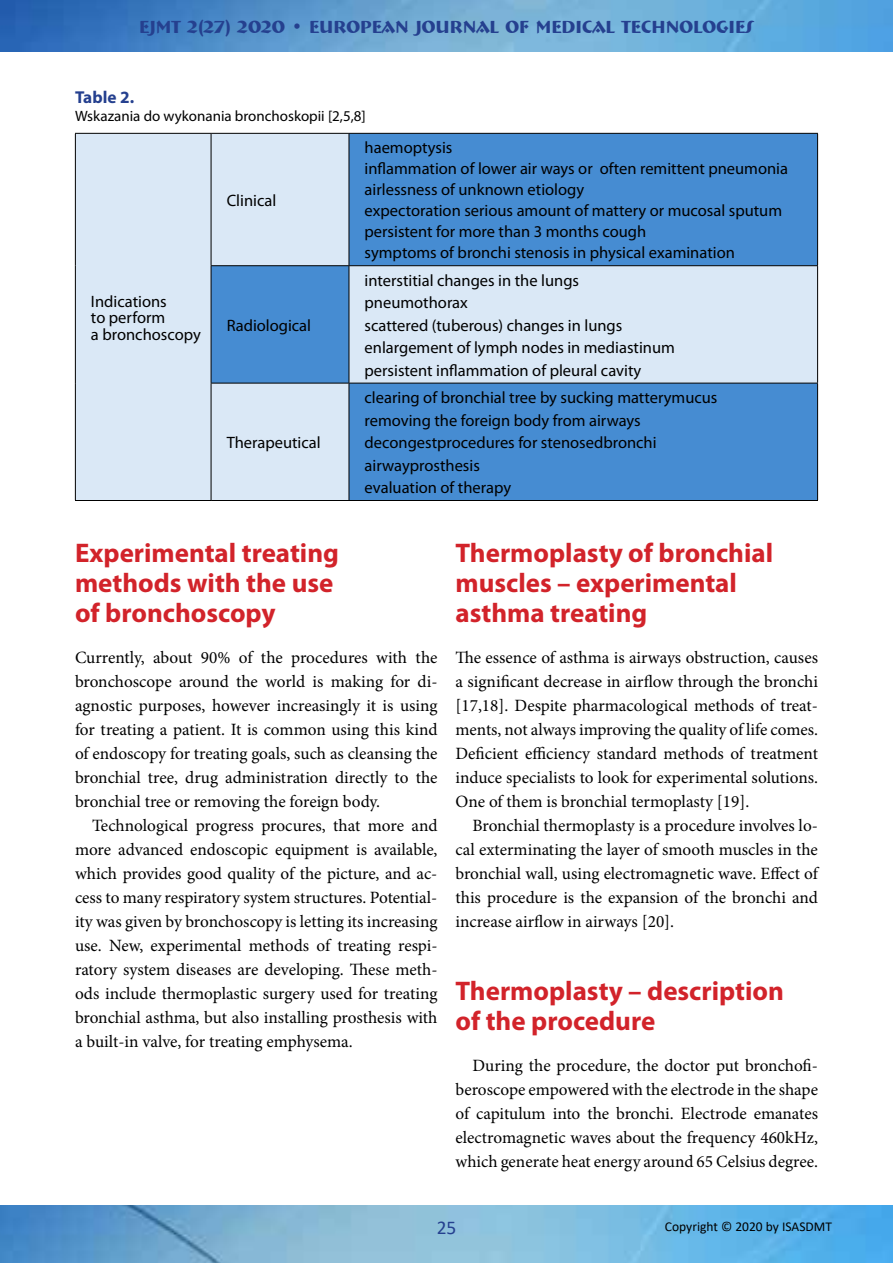
<style>
.page{position:relative;width:893px;height:1263px;background:#fff}
.page>*{position:absolute;margin:0;border:0;box-sizing:border-box;transform-origin:0 0}
.t1{font:700 27px/30px "Myriad Pro";color:#d2232a}
.t2{font:19.5px "Calibri";color:#25408f}
.t3{font:700 18px "Bremen BT";color:#25408f}
.t4{font:17.25px/24px "Minion Pro";letter-spacing:-.005em;color:#000;text-align:justify}
.t5{font:700 17.25px "Myriad Pro";color:#25408f}
.t6{font:16.5px/22.5px "Myriad Pro";color:#000}
.t7{font:15px "Myriad Pro";color:#000}
.t8{font:13.5px "Calibri";color:#000}
</style>
<div class="page">
<img style="left:0;top:0;width:893px;height:52px">
<img style="left:0;top:1205px;width:893px;height:58px">
<div style="left:76px;top:134px;width:135px;height:366px;background:#dae8f6"></div>
<svg style="left:212px;top:134px;width:605px;height:366px;background:#80b0df"></svg>
<hr style="left:349px;top:133px;width:469px;height:1px;background:#000">
<hr style="left:817px;top:134px;width:1px;height:131px;background:#000">
<hr style="left:817px;top:383px;width:1px;height:117px;background:#000">
<hr style="left:349px;top:500px;width:469px;height:1px;background:#000">
<hr style="left:349px;top:383px;width:1px;height:117px;background:#000">
<hr style="left:211px;top:500px;width:138px;height:1px;background:#000">
<hr style="left:211px;top:133px;width:138px;height:1px;background:#000">
<hr style="left:349px;top:134px;width:1px;height:131px;background:#000">
<hr style="left:349px;top:265px;width:469px;height:1px;background:#000">
<hr style="left:817px;top:266px;width:1px;height:117px;background:#000">
<hr style="left:349px;top:383px;width:469px;height:1px;background:#000">
<hr style="left:75px;top:133px;width:136px;height:1px;background:#000">
<hr style="left:75px;top:134px;width:1px;height:132px;background:#000">
<hr style="left:211px;top:134px;width:1px;height:131px;background:#000">
<hr style="left:75px;top:266px;width:1px;height:117px;background:#000">
<hr style="left:75px;top:383px;width:1px;height:117px;background:#000">
<hr style="left:211px;top:383px;width:1px;height:117px;background:#000">
<hr style="left:75px;top:500px;width:136px;height:1px;background:#000">
<hr style="left:211px;top:265px;width:138px;height:1px;background:#000">
<hr style="left:211px;top:266px;width:1px;height:117px;background:#000">
<hr style="left:349px;top:266px;width:1px;height:117px;background:#000">
<hr style="left:211px;top:383px;width:138px;height:1px;background:#000">
<p class="t3" style="left:139px;top:15px;width:616px">EJMT 2(27) 2020 • EUROPEAN JOURNAL OF MEDICAL TECHNOLOGIES</p>
<p class="t5" style="left:75px;top:86px;width:61px">Table 2.</p>
<p class="t7" style="left:75px;top:107px;width:292px">Wskazania do wykonania bronchoskopii [2,5,8]</p>
<p class="t6" style="left:227px;top:189px;width:51px">Clinical</p>
<p class="t6" style="left:91px;top:293px;width:111px;line-height:16.5px">Indications<br>to perform<br>a bronchoscopy</p>
<p class="t6" style="left:227px;top:314px;width:86px">Radiological</p>
<p class="t6" style="left:227px;top:431px;width:96px">Therapeutical</p>
<p class="t6" style="left:365px;top:137px;width:425px;line-height:21px">haemoptysis<br>inflammation of lower air ways or often remittent pneumonia airlessness of unknown etiology<br>expectoration serious amount of mattery or mucosal sputum persistent for more than 3 months cough<br>symptoms of bronchi stenosis in physical examination</p>
<p class="t6" style="left:365px;top:269px;width:312px">interstitial changes in the lungs pneumothorax<br>scattered (tuberous) changes in lungs enlargement of lymph nodes in mediastinum persistent inflammation of pleural cavity</p>
<p class="t6" style="left:365px;top:386px;width:354px">clearing of bronchial tree by sucking matterymucus removing the foreign body from airways decongestprocedures for stenosedbronchi airwayprosthesis<br>evaluation of therapy</p>
<h1 class="t1" style="left:75px;top:537px;width:265px">Experimental treating methods with the use of bronchoscopy</h1>
<p class="t4" style="left:75px;top:645px;width:364px">Currently, about 90% of the procedures with the bronchoscope around the world is making for di&shy;agnostic purposes, however increasingly it is using for treating a patient. It is common using this kind of endoscopy for treating goals, such as cleansing the bronchial tree, drug administration directly to the bronchial tree or removing the foreign body.</p>
<p class="t4" style="left:75px;top:813px;width:364px;text-indent:17px">Technological progress procures, that more and more advanced endoscopic equipment is available, which provides good quality of the picture, and ac&shy;cess to many respiratory system structures. Potential&shy;ity was given by bronchoscopy is letting its increasing use. New, experimental methods of treating respi&shy;ratory system diseases are developing. These meth&shy;ods include thermoplastic surgery used for treating bronchial asthma, but also installing prosthesis with a built-in valve, for treating emphysema.</p>
<h1 class="t1" style="left:455px;top:537px;width:319px">Thermoplasty of bronchial muscles – experimental asthma treating</h1>
<p class="t4" style="left:455px;top:645px;width:364px">The essence of asthma is airways obstruction, causes a significant decrease in airflow through the bronchi [17,18]. Despite pharmacological methods of treat&shy;ments, not always improving the quality of life comes.<br>Deficient efficiency standard methods of treatment induce specialists to look for experimental solutions.<br>One of them is bronchial termoplasty [19].</p>
<p class="t4" style="left:455px;top:813px;width:364px;text-indent:17px">Bronchial thermoplasty is a procedure involves lo&shy;cal exterminating the layer of smooth muscles in the bronchial wall, using electromagnetic wave. Effect of this procedure is the expansion of the bronchi and increase airflow in airways [20].</p>
<h1 class="t1" style="left:455px;top:975px;width:330px">Thermoplasty – description of the procedure</h1>
<p class="t4" style="left:455px;top:1053px;width:364px;text-indent:17px">During the procedure, the doctor put bronchofi&shy;beroscope empowered with the electrode in the shape of capitulum into the bronchi. Electrode emanates electromagnetic waves about the frequency 460kHz, which generate heat energy around 65 Celsius degree.</p>
<p class="t2" style="left:437px;top:1214px;width:21px">25</p>
<p class="t8" style="left:665px;top:1217px;width:169px">Copyright © 2020 by ISASDMT</p>
</div>
